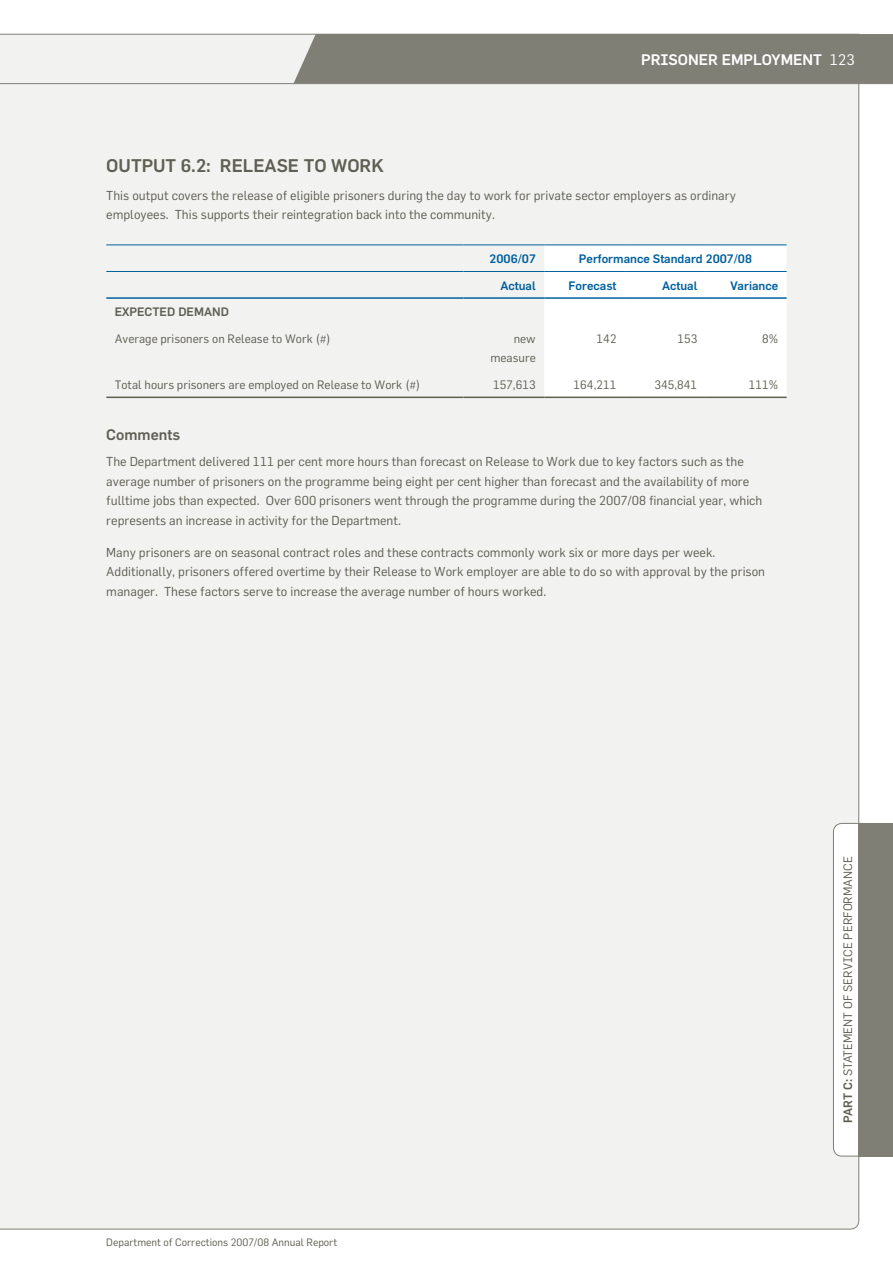
<style>
.page{position:relative;width:893px;height:1263px;background:#fff}
.page>*{position:absolute;margin:0;border:0;box-sizing:border-box;transform-origin:0 0}
.t1{font:500 18px "Flama Maori";color:#605f54}
.t2{font:500 15px "Flama";color:#fff}
.t3{font:500 15px "Flama Maori";color:#605f54}
.t4{font:12.75px/19.5px "Flama Maori";color:#605f54}
.t5{font:12px/19.5px "Flama Maori";color:#605f54;text-align:right}
.t6{font:500 12px "Flama Maori";color:#00609d}
.t7{font:12px "Flama";color:#605f54}
.t8{font:500 12px "Flama Maori";color:#605f54}
.t9{font:10.5px "Flama Maori";color:#605f54}
.s1{font-weight:400}
.s2{font-weight:500}
</style>
<div class="page">
<hr style="left:0;top:83px;width:893px;height:1px;background:#807f76">
<div style="left:859px;top:823px;width:34px;height:333px;background:#807f76"></div>
<div style="left:0;top:34px;width:859px;height:1195px;background:#f2f2f1"></div>
<div style="left:294px;top:34px;width:599px;height:49px;background:#807f76"></div>
<p class="t2" style="left:641px;top:50px;width:215px">PRISONER EMPLOYMENT <span class="s1">123</span></p>
<h1 class="t1" style="left:106px;top:154px;width:279px">OUTPUT 6.2: Release to Work</h1>
<p class="t4" style="left:106px;top:185px;width:631px">This output covers the release of eligible prisoners during the day to work for private sector employers as ordinary employees. This supports their reintegration back into the community.</p>
<p class="t6" style="left:489px;top:251px;width:48px">2006/07</p>
<p class="t6" style="left:579px;top:251px;width:175px">Performance Standard 2007/08</p>
<p class="t6" style="left:500px;top:278px;width:37px">Actual</p>
<p class="t6" style="left:569px;top:278px;width:49px">Forecast</p>
<p class="t6" style="left:662px;top:278px;width:37px">Actual</p>
<p class="t6" style="left:730px;top:278px;width:49px">Variance</p>
<p class="t8" style="left:115px;top:304px;width:116px">EXPECTED DEMAND</p>
<p class="t5" style="left:115px;top:328px;width:218px">Average prisoners on Release to Work (#)</p>
<p class="t5" style="left:490px;top:328px;width:47px">new measure</p>
<p class="t5" style="left:596px;top:328px;width:22px">142</p>
<p class="t5" style="left:677px;top:328px;width:21px">153</p>
<p class="t5" style="left:762px;top:328px;width:17px">8%</p>
<p class="t5" style="left:115px;top:374px;width:307px">Total hours prisoners are employed on Release to Work (#)</p>
<p class="t5" style="left:493px;top:374px;width:44px">157,613</p>
<p class="t5" style="left:574px;top:374px;width:44px">164,211</p>
<p class="t5" style="left:654px;top:374px;width:44px">345,841</p>
<p class="t5" style="left:749px;top:374px;width:31px">111%</p>
<p class="t3" style="left:106px;top:426px;width:75px">Comments</p>
<p class="t4" style="left:106px;top:452px;width:658px">The Department delivered 111 per cent more hours than forecast on Release to Work due to key factors such as the average number of prisoners on the programme being eight per cent higher than forecast and the availability of more fulltime jobs than expected. Over 600 prisoners went through the programme during the 2007/08 financial year, which represents an increase in activity for the Department.</p>
<p class="t4" style="left:106px;top:542px;width:660px">Many prisoners are on seasonal contract roles and these contracts commonly work six or more days per week.<br>Additionally, prisoners offered overtime by their Release to Work employer are able to do so with approval by the prison manager. These factors serve to increase the average number of hours worked.</p>
<p class="t9" style="left:106px;top:1236px;width:232px">Department of Corrections 2007/08 Annual Report</p>
<p class="t7" style="left:841px;top:1123px;width:268px;rotate:-90deg"><span class="s2">PART C:</span> Statement of Service Performance</p>
</div>
